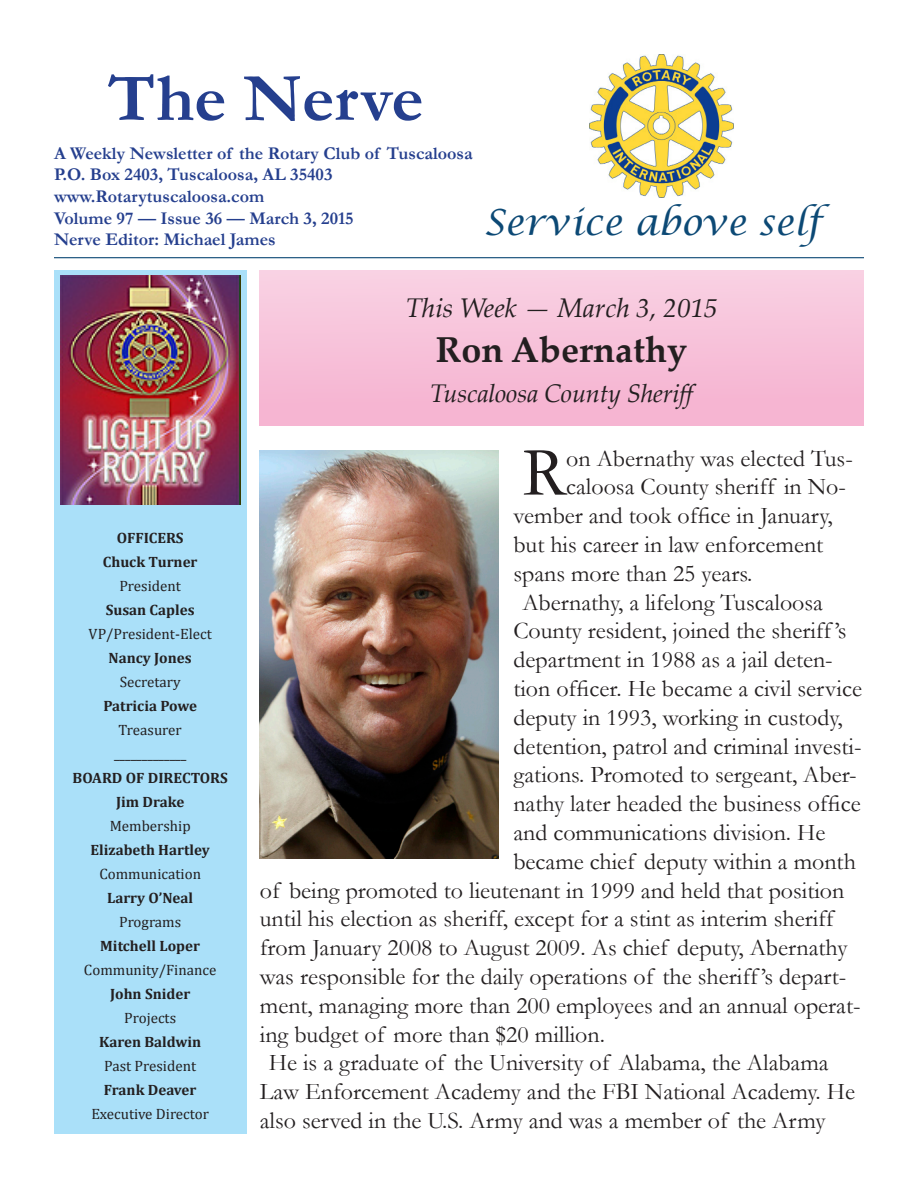
<style>
.page{position:relative;width:918px;height:1188px;background:#fff}
.page>*{position:absolute;margin:0;border:0;box-sizing:border-box;transform-origin:0 0}
.Body_copy{font:70.2px "Garamond";color:#231f20}
.Superhead{font:700 69px "Garamond";color:#253f8e}
.Announcements_hed{font:italic 36px "Lucida Calligraphy";color:#0c4975}
.This_week{font:700 36px "Palatino Linotype";color:#231f20}
.This_week-2{font:italic 27px "Palatino Linotype";color:#231f20}
.This_week-3{font:italic 25.5px "Palatino Linotype";letter-spacing:-.01em;color:#231f20}
.Body_copy-2{font:24px/28.8px "Garamond";color:#231f20}
.Overhead_text{font:700 18px "Garamond";color:#253f8e}
.t1{font:700 15px "Cambria";color:#231f20}
.t2{font:15px "Cambria";color:#231f20}
</style>
<div class="page">
<img style="left:589px;top:54px;width:144px;height:144px">
<div style="left:260px;top:270px;width:604px;height:155px;background:linear-gradient(to bottom,#f9d1e3,#f5b1d0)"></div>
<div style="left:54px;top:270px;width:192px;height:864px;background:#aae0f9"></div>
<img style="left:61px;top:276px;width:180px;height:229px">
<hr style="left:54px;top:257px;width:810px;height:1px;background:#0c4975">
<img style="left:260px;top:450px;width:238px;height:409px">
<p class="Superhead" style="left:108px;top:51px;width:317px">The Nerve</p>
<p class="Overhead_text" style="left:54px;top:141px;width:420px">A Weekly Newsletter of the Rotary Club of Tuscaloosa</p>
<p class="Overhead_text" style="left:54px;top:162px;width:280px">P.O. Box 2403, Tuscaloosa, AL 35403</p>
<p class="Overhead_text" style="left:54px;top:184px;width:212px">www.Rotarytuscaloosa.com</p>
<p class="Overhead_text" style="left:54px;top:206px;width:301px">Volume 97 — Issue 36 — March 3, 2015</p>
<p class="Overhead_text" style="left:54px;top:227px;width:223px">Nerve Editor: Michael James</p>
<p class="Announcements_hed" style="left:484px;top:200px;width:339px">Service above self</p>
<p class="t1" style="left:117px;top:527px;width:68px">OFFICERS</p>
<p class="t1" style="left:103px;top:551px;width:96px">Chuck Turner</p>
<p class="t2" style="left:119px;top:577px;width:63px">President</p>
<p class="t1" style="left:106px;top:599px;width:90px">Susan Caples</p>
<p class="t2" style="left:89px;top:625px;width:125px">VP/President-Elect</p>
<p class="t1" style="left:109px;top:647px;width:85px">Nancy Jones</p>
<p class="t2" style="left:120px;top:673px;width:62px">Secretary</p>
<p class="t1" style="left:103px;top:695px;width:95px">Patricia Powe</p>
<p class="t2" style="left:119px;top:721px;width:65px">Treasurer</p>
<p class="t2" style="left:114px;top:745px;width:74px">_____________</p>
<p class="t1" style="left:73px;top:767px;width:157px">BOARD OF DIRECTORS</p>
<p class="t1" style="left:116px;top:791px;width:70px">Jim Drake</p>
<p class="t2" style="left:110px;top:817px;width:83px">Membership</p>
<p class="t1" style="left:91px;top:839px;width:121px">Elizabeth Hartley</p>
<p class="t2" style="left:99px;top:865px;width:103px">Communication</p>
<p class="t1" style="left:107px;top:887px;width:88px">Larry OʼNeal</p>
<p class="t2" style="left:119px;top:913px;width:64px">Programs</p>
<p class="t1" style="left:100px;top:935px;width:101px">Mitchell Loper</p>
<p class="t2" style="left:84px;top:961px;width:134px">Community/Finance</p>
<p class="t1" style="left:110px;top:983px;width:82px">John Snider</p>
<p class="t2" style="left:124px;top:1009px;width:53px">Projects</p>
<p class="t1" style="left:99px;top:1031px;width:104px">Karen Baldwin</p>
<p class="t2" style="left:104px;top:1057px;width:93px">Past President</p>
<p class="t1" style="left:104px;top:1079px;width:94px">Frank Deaver</p>
<p class="t2" style="left:91px;top:1105px;width:119px">Executive Director</p>
<p class="This_week-2" style="left:405px;top:289px;width:314px">This Week — March 3, 2015</p>
<p class="This_week" style="left:436px;top:324px;width:253px">Ron Abernathy</p>
<p class="This_week-3" style="left:430px;top:376px;width:272px">Tuscaloosa County Sheriff</p>
<p class="Body_copy" style="left:522px;top:425px;width:45px">R</p>
<p class="Body_copy-2" style="left:566px;top:443px;width:288px">on Abernathy was elected Tus-</p>
<p class="Body_copy-2" style="left:566px;top:472px;width:281px">caloosa County sheriff in No-</p>
<p class="Body_copy-2" style="left:513px;top:501px;width:321px">vember and took office in January,</p>
<p class="Body_copy-2" style="left:513px;top:530px;width:311px">but his career in law enforcement</p>
<p class="Body_copy-2" style="left:513px;top:558px;width:241px">spans more than 25 years.</p>
<p class="Body_copy-2" style="left:522px;top:587px;width:302px">Abernathy, a lifelong Tuscaloosa</p>
<p class="Body_copy-2" style="left:513px;top:616px;width:335px">County resident, joined the sheriff ’s</p>
<p class="Body_copy-2" style="left:513px;top:645px;width:321px">department in 1988 as a jail deten-</p>
<p class="Body_copy-2" style="left:513px;top:674px;width:350px">tion officer. He became a civil service</p>
<p class="Body_copy-2" style="left:513px;top:702px;width:331px">deputy in 1993, working in custody,</p>
<p class="Body_copy-2" style="left:513px;top:731px;width:350px">detention, patrol and criminal investi-</p>
<p class="Body_copy-2" style="left:513px;top:760px;width:345px">gations. Promoted to sergeant, Aber-</p>
<p class="Body_copy-2" style="left:513px;top:789px;width:349px">nathy later headed the business office</p>
<p class="Body_copy-2" style="left:513px;top:818px;width:314px">and communications division. He</p>
<p class="Body_copy-2" style="left:513px;top:846px;width:344px">became chief deputy within a month</p>
<p class="Body_copy-2" style="left:260px;top:875px;width:586px">of being promoted to lieutenant in 1999 and held that position</p>
<p class="Body_copy-2" style="left:260px;top:904px;width:575px">until his election as sheriff, except for a stint as interim sheriff</p>
<p class="Body_copy-2" style="left:260px;top:933px;width:589px">from January 2008 to August 2009. As chief deputy, Abernathy</p>
<p class="Body_copy-2" style="left:260px;top:962px;width:588px">was responsible for the daily operations of the sheriff ’s depart-</p>
<p class="Body_copy-2" style="left:260px;top:990px;width:602px">ment, managing more than 200 employees and an annual operat-</p>
<p class="Body_copy-2" style="left:260px;top:1019px;width:347px">ing budget of more than $20 million.</p>
<p class="Body_copy-2" style="left:260px;top:1048px;width:597px;text-indent:9px">He is a graduate of the University of Alabama, the Alabama<br>Law Enforcement Academy and the FBI National Academy. He also served in the U.S. Army and was a member of the Army</p>
</div>
